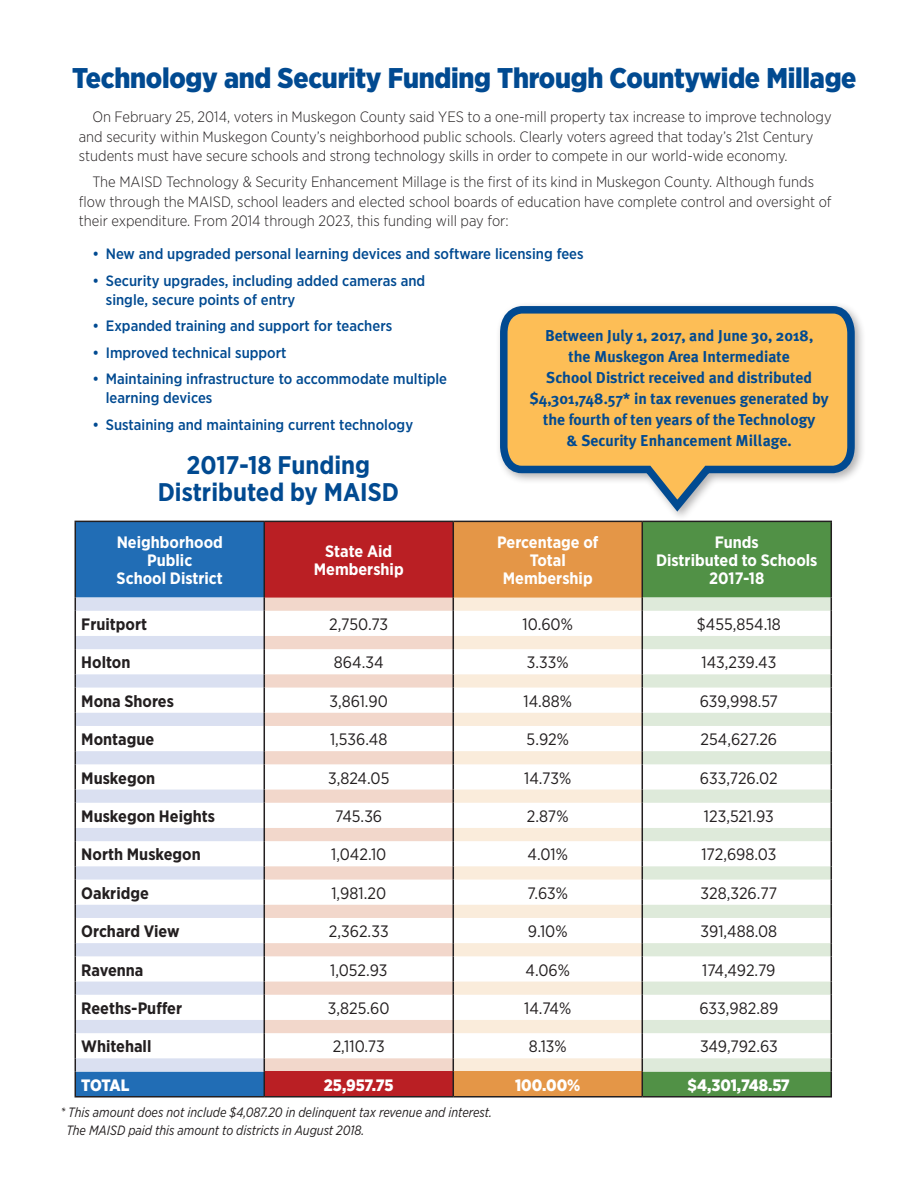
<style>
.page{position:relative;width:918px;height:1188px;background:#fff}
.page>*{position:absolute;margin:0;border:0;box-sizing:border-box;transform-origin:0 0}
.h1_Summary_Title{font:900 28.5px "Gotham Narrow";letter-spacing:-.01em;color:#014a91}
.h2_Summary_Subhead{font:700 25.5px "Gotham Narrow";color:#014a91}
.t1{font:16.5px "Gotham Narrow";color:#231f20}
.t2{font:700 16.5px "Gotham Narrow";color:#231f20}
.t3{font:700 16.5px "Gotham Narrow";color:#fff}
.t4{font:900 16.5px "Gotham Narrow";letter-spacing:-.01em;color:#fff}
.h3_Summary_quote{font:700 15.75px/21px "Meta Plus";color:#014a91;text-align:center}
.p_Text{font:300 15px/19.5px "Gotham Narrow";color:#231f20}
.t5{font:500 15px/19.5px "Gotham Narrow";color:#014a91}
.p_Carry_over_Funds{font:italic 13.5px "Gotham Narrow";color:#231f20;scale:.94 1}
</style>
<div class="page">
<div style="left:76px;top:522px;width:188px;height:574px;background:#216db5"></div>
<div style="left:264px;top:521px;width:189px;height:77px;background:#ba1f24"></div>
<div style="left:453px;top:521px;width:189px;height:77px;background:#e49647"></div>
<div style="left:643px;top:522px;width:188px;height:574px;background:#519146"></div>
<svg style="left:76px;top:598px;width:188px;height:474px"></svg>
<svg style="left:265px;top:598px;width:188px;height:474px"></svg>
<svg style="left:454px;top:598px;width:188px;height:474px"></svg>
<svg style="left:643px;top:598px;width:188px;height:474px"></svg>
<div style="left:264px;top:1072px;width:189px;height:25px;background:#ba1f24"></div>
<div style="left:453px;top:1072px;width:189px;height:25px;background:#e49647"></div>
<hr style="left:75px;top:521px;width:189px;height:1px;background:#231f20">
<hr style="left:75px;top:522px;width:1px;height:76px;background:#231f20">
<hr style="left:264px;top:521px;width:189px;height:1px;background:#231f20">
<hr style="left:264px;top:522px;width:1px;height:76px;background:#231f20">
<hr style="left:453px;top:521px;width:189px;height:1px;background:#231f20">
<hr style="left:453px;top:522px;width:1px;height:76px;background:#231f20">
<hr style="left:642px;top:522px;width:1px;height:76px;background:#231f20">
<hr style="left:831px;top:522px;width:1px;height:76px;background:#231f20">
<svg style="left:75px;top:598px;width:1px;height:498px"></svg>
<svg style="left:264px;top:598px;width:1px;height:498px"></svg>
<svg style="left:453px;top:598px;width:1px;height:498px"></svg>
<svg style="left:642px;top:598px;width:1px;height:498px"></svg>
<svg style="left:831px;top:598px;width:1px;height:498px"></svg>
<hr style="left:75px;top:1096px;width:189px;height:2px;background:#231f20">
<hr style="left:264px;top:1096px;width:189px;height:2px;background:#231f20">
<hr style="left:453px;top:1096px;width:189px;height:2px;background:#231f20">
<hr style="left:642px;top:1096px;width:190px;height:2px;background:#231f20">
<div style="left:495px;top:301px;width:371px;height:221px;background:#231f20;opacity:.35"></div>
<svg style="left:496px;top:302px;width:363px;height:216px"></svg>
<h1 class="h1_Summary_Title" style="left:72px;top:59px;width:786px">Technology and Security Funding Through Countywide Millage</h1>
<p class="p_Text" style="left:79px;top:107px;width:754px;text-indent:14px">On February 25, 2014, voters in Muskegon County said YES to a one-mill property tax increase to improve technology and security within Muskegon County’s neighborhood public schools. Clearly voters agreed that today’s 21st Century students must have secure schools and strong technology skills in order to compete in our world-wide economy.</p>
<p class="p_Text" style="left:79px;top:172px;width:754px;text-indent:14px">The MAISD Technology &amp; Security Enhancement Millage is the first of its kind in Muskegon County. Although funds flow through the MAISD, school leaders and elected school boards of education have complete control and oversight of their expenditure. From 2014 through 2023, this funding will pay for:</p>
<p class="t5" style="left:92px;top:244px;width:493px">• New and upgraded personal learning devices and software licensing fees</p>
<p class="t5" style="left:106px;top:270px;width:321px;text-indent:-13px">• Security upgrades, including added cameras and single, secure points of entry</p>
<p class="t5" style="left:92px;top:316px;width:301px">• Expanded training and support for teachers</p>
<p class="t5" style="left:92px;top:342px;width:196px">• Improved technical support</p>
<p class="t5" style="left:106px;top:369px;width:343px;text-indent:-13px">• Maintaining infrastructure to accommodate multiple learning devices</p>
<p class="t5" style="left:92px;top:414px;width:322px">• Sustaining and maintaining current technology</p>
<h3 class="h3_Summary_quote" style="left:545px;top:325px;width:270px">Between July 1, 2017, and June 30, 2018,</h3>
<h3 class="h3_Summary_quote" style="left:530px;top:346px;width:300px">the Muskegon Area Intermediate<br>School District received and distributed $4,301,748.57* in tax revenues generated by the fourth of ten years of the Technology</h3>
<h3 class="h3_Summary_quote" style="left:567px;top:430px;width:227px">&amp; Security Enhancement Millage.</h3>
<h2 class="h2_Summary_Subhead" style="left:187px;top:449px;width:185px">2017-18 Funding</h2>
<h2 class="h2_Summary_Subhead" style="left:158px;top:476px;width:243px">Distributed by MAISD</h2>
<p class="t3" style="left:117px;top:532px;width:108px">Neighborhood</p>
<p class="t3" style="left:147px;top:550px;width:47px">Public</p>
<p class="t3" style="left:117px;top:568px;width:108px">School District</p>
<p class="t3" style="left:325px;top:541px;width:68px">State Aid</p>
<p class="t3" style="left:314px;top:559px;width:91px">Membership</p>
<p class="t3" style="left:497px;top:532px;width:103px">Percentage of</p>
<p class="t3" style="left:530px;top:550px;width:38px">Total</p>
<p class="t3" style="left:503px;top:568px;width:91px">Membership</p>
<p class="t3" style="left:715px;top:532px;width:46px">Funds</p>
<p class="t3" style="left:656px;top:550px;width:163px">Distributed to Schools</p>
<p class="t3" style="left:709px;top:568px;width:57px">2017-18</p>
<p class="t2" style="left:81px;top:614px;width:67px">Fruitport</p>
<p class="t1" style="left:329px;top:614px;width:60px">2,750.73</p>
<p class="t1" style="left:523px;top:614px;width:52px">10.60%</p>
<p class="t1" style="left:697px;top:614px;width:85px">$455,854.18</p>
<p class="t2" style="left:81px;top:652px;width:51px">Holton</p>
<p class="t1" style="left:334px;top:652px;width:51px">864.34</p>
<p class="t1" style="left:527px;top:652px;width:43px">3.33%</p>
<p class="t1" style="left:701px;top:652px;width:76px">143,239.43</p>
<p class="t2" style="left:81px;top:690px;width:94px">Mona Shores</p>
<p class="t1" style="left:329px;top:691px;width:60px">3,861.90</p>
<p class="t1" style="left:523px;top:691px;width:50px">14.88%</p>
<p class="t1" style="left:700px;top:691px;width:80px">639,998.57</p>
<p class="t2" style="left:81px;top:729px;width:75px">Montague</p>
<p class="t1" style="left:330px;top:729px;width:59px">1,536.48</p>
<p class="t1" style="left:527px;top:729px;width:44px">5.92%</p>
<p class="t1" style="left:701px;top:729px;width:78px">254,627.26</p>
<p class="t2" style="left:81px;top:767px;width:76px">Muskegon</p>
<p class="t1" style="left:328px;top:768px;width:63px">3,824.05</p>
<p class="t1" style="left:524px;top:768px;width:49px">14.73%</p>
<p class="t1" style="left:700px;top:768px;width:79px">633,726.02</p>
<p class="t2" style="left:81px;top:806px;width:135px">Muskegon Heights</p>
<p class="t1" style="left:335px;top:806px;width:48px">745.36</p>
<p class="t1" style="left:527px;top:806px;width:43px">2.87%</p>
<p class="t1" style="left:704px;top:806px;width:71px">123,521.93</p>
<p class="t2" style="left:81px;top:844px;width:121px">North Muskegon</p>
<p class="t1" style="left:331px;top:844px;width:57px">1,042.10</p>
<p class="t1" style="left:528px;top:844px;width:42px">4.01%</p>
<p class="t1" style="left:701px;top:844px;width:77px">172,698.03</p>
<p class="t2" style="left:81px;top:882px;width:69px">Oakridge</p>
<p class="t1" style="left:331px;top:883px;width:56px">1,981.20</p>
<p class="t1" style="left:528px;top:883px;width:42px">7.63%</p>
<p class="t1" style="left:701px;top:883px;width:78px">328,326.77</p>
<p class="t2" style="left:81px;top:921px;width:100px">Orchard View</p>
<p class="t1" style="left:329px;top:921px;width:61px">2,362.33</p>
<p class="t1" style="left:528px;top:921px;width:41px">9.10%</p>
<p class="t1" style="left:701px;top:921px;width:78px">391,488.08</p>
<p class="t2" style="left:81px;top:959px;width:64px">Ravenna</p>
<p class="t1" style="left:330px;top:960px;width:59px">1,052.93</p>
<p class="t1" style="left:526px;top:960px;width:46px">4.06%</p>
<p class="t1" style="left:702px;top:960px;width:75px">174,492.79</p>
<p class="t2" style="left:81px;top:998px;width:102px">Reeths-Puffer</p>
<p class="t1" style="left:328px;top:998px;width:63px">3,825.60</p>
<p class="t1" style="left:524px;top:998px;width:48px">14.74%</p>
<p class="t1" style="left:700px;top:998px;width:80px">633,982.89</p>
<p class="t2" style="left:81px;top:1036px;width:72px">Whitehall</p>
<p class="t1" style="left:333px;top:1036px;width:54px">2,110.73</p>
<p class="t1" style="left:529px;top:1036px;width:39px">8.13%</p>
<p class="t1" style="left:700px;top:1036px;width:79px">349,792.63</p>
<p class="t4" style="left:81px;top:1074px;width:50px">TOTAL</p>
<p class="t4" style="left:324px;top:1074px;width:71px">25,957.75</p>
<p class="t4" style="left:515px;top:1074px;width:67px">100.00%</p>
<p class="t4" style="left:688px;top:1074px;width:104px">$4,301,748.57</p>
<p class="p_Carry_over_Funds" style="left:60px;top:1104px;width:461px">* This amount does not include $4,087.20 in delinquent tax revenue and interest.</p>
<p class="p_Carry_over_Funds" style="left:66px;top:1122px;width:319px">The MAISD paid this amount to districts in August 2018.</p>
</div>
